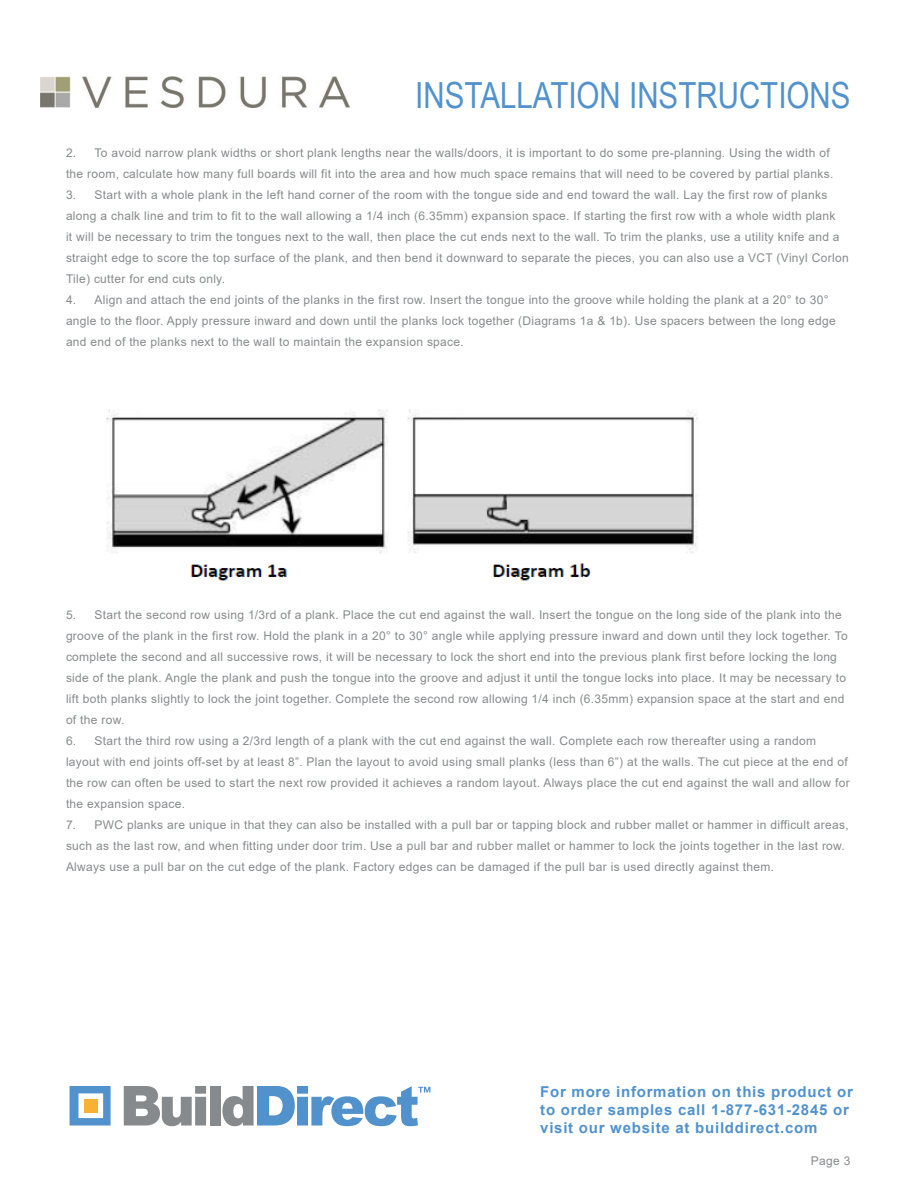
<style>
.page{position:relative;width:918px;height:1188px;background:#fff}
.page>*{position:absolute;margin:0;border:0;box-sizing:border-box;transform-origin:0 0}
.t1{font:36px "Arial Narrow";color:#5192cd}
.t2{font:700 15px/18px "Arial";letter-spacing:.05em;color:#5192cd}
.t3{font:12px/21px "Arial";letter-spacing:.025em;color:#878a8c}
</style>
<div class="page">
<svg style="left:124px;top:1086px;width:82px;height:40px"></svg>
<div style="left:210px;top:1086px;width:10px;height:40px;background:#878a8c"></div>
<svg style="left:222px;top:1086px;width:208px;height:40px"></svg>
<svg style="left:70px;top:1086px;width:41px;height:40px"></svg>
<div style="left:84px;top:1099px;width:13px;height:13px;background:#fab033"></div>
<img style="left:40px;top:77px;width:310px;height:31px">
<img style="left:106px;top:409px;width:592px;height:172px">
<h1 class="t1" style="left:415px;top:69px;width:437px">INSTALLATION INSTRUCTIONS</h1>
<p class="t3" style="left:66px;top:142px;width:769px">2. To avoid narrow plank widths or short plank lengths near the walls/doors, it is important to do some pre-planning. Using the width of the room, calculate how many full boards will fit into the area and how much space remains that will need to be covered by partial planks.</p>
<p class="t3" style="left:66px;top:184px;width:784px">3. Start with a whole plank in the left hand corner of the room with the tongue side and end toward the wall. Lay the first row of planks along a chalk line and trim to fit to the wall allowing a 1/4 inch (6.35mm) expansion space. If starting the first row with a whole width plank<br>it will be necessary to trim the tongues next to the wall, then place the cut ends next to the wall. To trim the planks, use a utility knife and a straight edge to score the top surface of the plank, and then bend it downward to separate the pieces, you can also use a VCT (Vinyl Corlon Tile) cutter for end cuts only.</p>
<p class="t3" style="left:66px;top:289px;width:771px">4. Align and attach the end joints of the planks in the first row. Insert the tongue into the groove while holding the plank at a 20° to 30° angle to the floor. Apply pressure inward and down until the planks lock together (Diagrams 1a &amp; 1b). Use spacers between the long edge and end of the planks next to the wall to maintain the expansion space.</p>
<p class="t3" style="left:66px;top:604px;width:783px">5. Start the second row using 1/3rd of a plank. Place the cut end against the wall. Insert the tongue on the long side of the plank into the groove of the plank in the first row. Hold the plank in a 20° to 30° angle while applying pressure inward and down until they lock together. To complete the second and all successive rows, it will be necessary to lock the short end into the previous plank first before locking the long side of the plank. Angle the plank and push the tongue into the groove and adjust it until the tongue locks into place. It may be necessary to lift both planks slightly to lock the joint together. Complete the second row allowing 1/4 inch (6.35mm) expansion space at the start and end of the row.</p>
<p class="t3" style="left:66px;top:730px;width:785px">6. Start the third row using a 2/3rd length of a plank with the cut end against the wall. Complete each row thereafter using a random layout with end joints off-set by at least 8”. Plan the layout to avoid using small planks (less than 6”) at the walls. The cut piece at the end of the row can often be used to start the next row provided it achieves a random layout. Always place the cut end against the wall and allow for the expansion space.</p>
<p class="t3" style="left:66px;top:814px;width:784px">7. PWC planks are unique in that they can also be installed with a pull bar or tapping block and rubber mallet or hammer in difficult areas, such as the last row, and when fitting under door trim. Use a pull bar and rubber mallet or hammer to lock the joints together in the last row.<br>Always use a pull bar on the cut edge of the plank. Factory edges can be damaged if the pull bar is used directly against them.</p>
<p class="t2" style="left:540px;top:1083px;width:314px">For more information on this product or to order samples call 1-877-631-2845 or visit our website at builddirect.com</p>
<p class="t3" style="left:811px;top:1150px;width:41px">Page 3</p>
</div>
